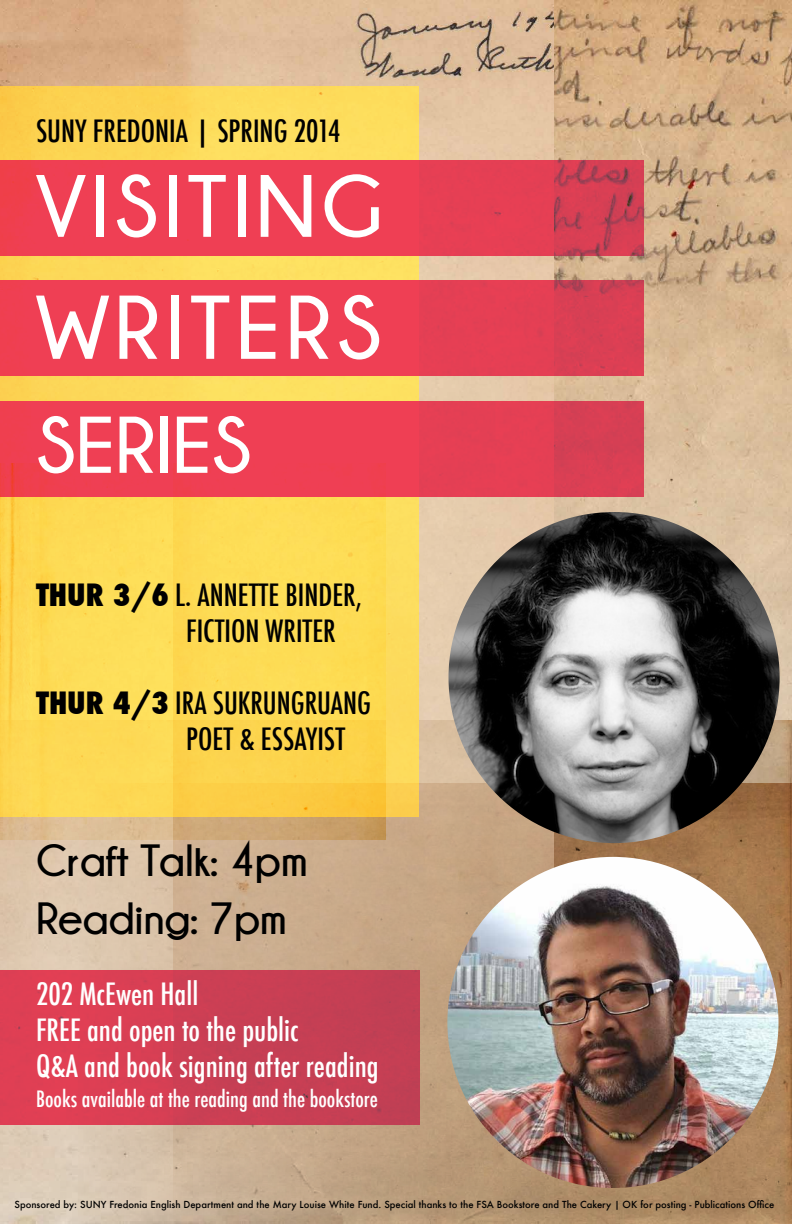
<style>
.page{position:relative;width:792px;height:1224px;background:#fff}
.page>*{position:absolute;margin:0;border:0;box-sizing:border-box;transform-origin:0 0}
.t1{font:700 90px "Champagne&Limousines";letter-spacing:.06em;color:#fff}
.t2{font:700 88px "Champagne&Limousines";letter-spacing:.06em;color:#fff}
.t3{font:700 80px "Champagne&Limousines";color:#fff}
.t4{font:700 45px/57.6px "Champagne&Limousines";color:#000}
.t5{font:500 condensed 30px/36px "Futura";color:#000}
.t6{font:500 condensed 30px/36px "Futura";color:#fff}
.t7{font:500 condensed 22px "Futura";color:#fff}
.t8{font:500 9.5px "Futura";color:#000}
.s1{font-weight:800}
</style>
<div class="page">
<img style="left:554px;top:0;width:238px;height:783px">
<img style="left:78px;top:783px;width:714px;height:441px">
<img style="left:1px;top:0;width:553px;height:1221px">
<img style="left:0;top:817px;width:385px;height:23px">
<div style="left:0;top:970px;width:420px;height:154px;background:linear-gradient(to right,#e33f54,#bd3f54)"></div>
<img style="left:447px;top:857px;width:331px;height:331px;border-radius:166px">
<img style="left:448px;top:512px;width:332px;height:331px;border-radius:166px">
<svg style="left:0;top:86px;width:419px;height:731px;background:#fcd854"></svg>
<div style="left:0;top:402px;width:643px;height:96px;background:linear-gradient(to right,#f53f52,#de3f55)"></div>
<div style="left:0;top:280px;width:643px;height:96px;background:linear-gradient(to right,#f53f54,#de3f54)"></div>
<svg style="left:0;top:160px;width:643px;height:96px;background:#e83e53"></svg>
<h3 class="t5" style="left:36px;top:113px;width:306px">SUNY FREDONIA | SPRING 2014</h3>
<h2 class="t2" style="left:36px;top:158px;width:348px">VISITING</h2>
<h1 class="t1" style="left:36px;top:278px;width:347px">WRITERS</h1>
<h3 class="t3" style="left:36px;top:401px;width:217px">SERIES</h3>
<h3 class="t5" style="left:186px;top:577px;width:177px;text-indent:-150px"><span class="s1">THUR 3/6</span> L. ANNETTE BINDER,<br>FICTION WRITER</h3>
<h3 class="t5" style="left:186px;top:685px;width:186px;text-indent:-150px"><span class="s1">THUR 4/3</span> IRA SUKRUNGRUANG<br>POET &amp; ESSAYIST</h3>
<h3 class="t4" style="left:36px;top:832px;width:273px">Craft Talk: 4pm<br>Reading: 7pm</h3>
<h3 class="t6" style="left:36px;top:976px;width:344px">202 McEwen Hall<br>FREE and open to the public<br>Q&amp;A and book signing after reading</h3>
<h3 class="t7" style="left:36px;top:1085px;width:344px">Books available at the reading and the bookstore</h3>
<p class="t8" style="left:14px;top:1198px;width:761px">Sponsored by: SUNY Fredonia English Department and the Mary Louise White Fund. Special thanks to the FSA Bookstore and The Cakery | OK for posting - Publications Office</p>
</div>
